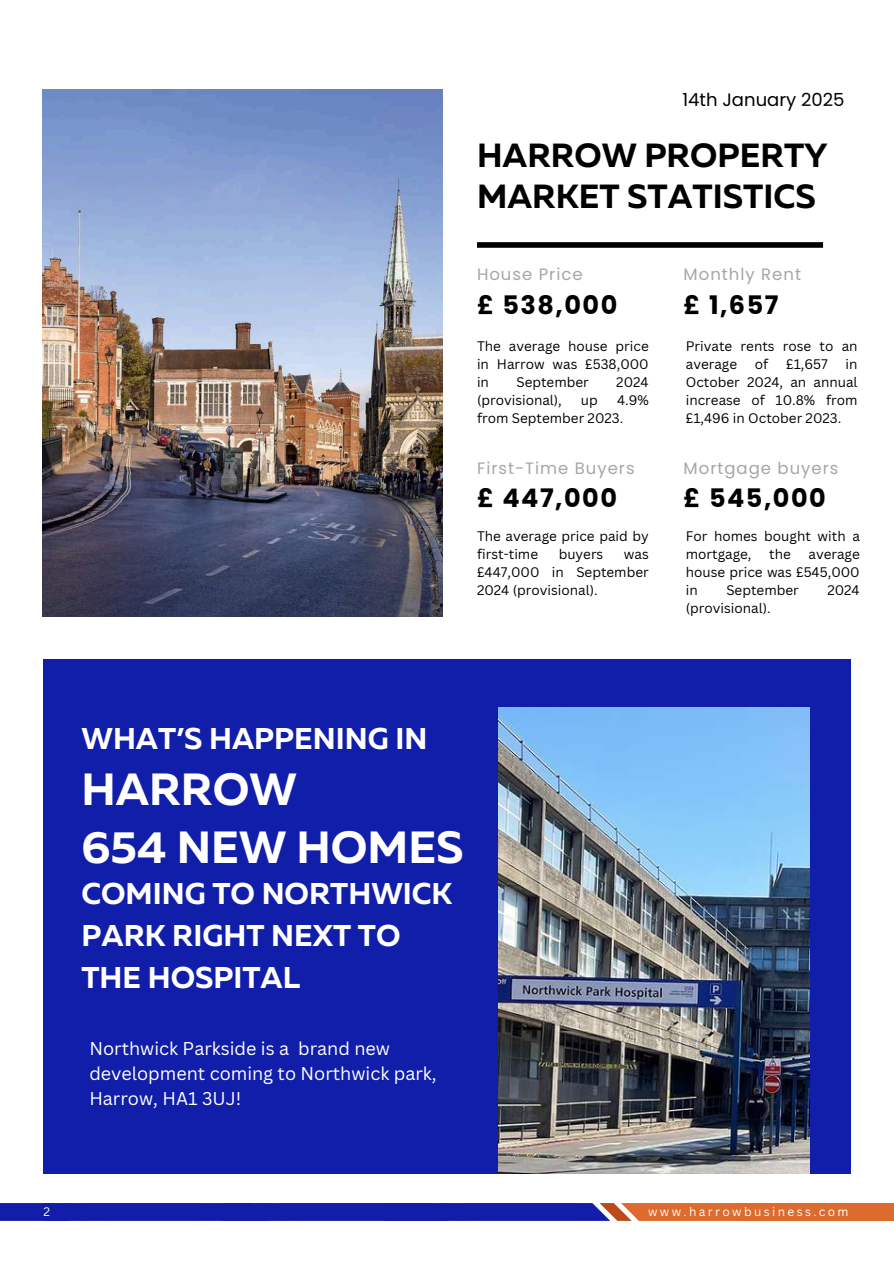
<style>
.page{position:relative;width:894px;height:1264px;background:#fff}
.page>*{position:absolute;margin:0;border:0;box-sizing:border-box;transform-origin:0 0}
.t1{font:700 45px/57.3px "Muller";color:#fff}
.t2{font:700 33.45px/40.5px "Muller";color:#000}
.t3{font:700 30px/41.7px "Muller";color:#fff}
.t4{font:700 25.5px "Poppins";letter-spacing:.06em;color:#000}
.t5{font:18px/24.8px "Canva Sans";color:#fff}
.t6{font:18px "Poppins";color:#000}
.t7{font:16.5px "Poppins";letter-spacing:.06em;color:#a6a6a6}
.t8{font:13.5px/18px "Canva Sans";color:#000;text-align:justify}
.t9{font:12px "Canva Sans";letter-spacing:.195em;color:#fff}
</style>
<div class="page">
<svg style="left:0;top:1203px;width:738px;height:17px;background:#382e95"></svg>
<div style="left:738px;top:1202px;width:155px;height:18px;background:#dd6b2d"></div>
<img style="left:43px;top:89px;width:399px;height:527px">
<div style="left:43px;top:659px;width:807px;height:515px;background:#101ea9"></div>
<div style="left:477px;top:242px;width:345px;height:6px;background:#000"></div>
<img style="left:498px;top:707px;width:310px;height:466px">
<h3 class="t6" style="left:682px;top:87px;width:163px">14th January 2025</h3>
<h2 class="t2" style="left:477px;top:138px;width:352px">HARROW PROPERTY<br>MARKET STATISTICS</h2>
<p class="t7" style="left:477px;top:263px;width:107px">House Price</p>
<p class="t7" style="left:683px;top:263px;width:119px">Monthly Rent</p>
<h3 class="t4" style="left:477px;top:287px;width:142px">£ 538,000</h3>
<h3 class="t4" style="left:683px;top:287px;width:96px">£ 1,657</h3>
<p class="t8" style="left:477px;top:336px;width:173px">The average house price in Harrow was £538,000 in</p>
<p class="t8" style="left:516px;top:372px;width:74px">September</p>
<p class="t8" style="left:616px;top:372px;width:34px">2024</p>
<p class="t8" style="left:477px;top:390px;width:86px">(provisional),</p>
<p class="t8" style="left:580px;top:390px;width:18px">up</p>
<p class="t8" style="left:477px;top:390px;width:173px;text-indent:140px">4.9% from September 2023.</p>
<p class="t8" style="left:685px;top:336px;width:173px">Private rents rose to an average</p>
<p class="t8" style="left:754px;top:354px;width:15px">of</p>
<p class="t8" style="left:786px;top:354px;width:43px">£1,657</p>
<p class="t8" style="left:685px;top:354px;width:173px;text-indent:160px">in October 2024, an annual increase of 10.8% from £1,496 in October 2023.</p>
<p class="t7" style="left:477px;top:456px;width:159px">First-Time Buyers</p>
<p class="t7" style="left:683px;top:456px;width:156px">Mortgage buyers</p>
<h3 class="t4" style="left:477px;top:480px;width:141px">£ 447,000</h3>
<h3 class="t4" style="left:683px;top:480px;width:144px">£ 545,000</h3>
<p class="t8" style="left:477px;top:527px;width:173px">The average price paid by first-time</p>
<p class="t8" style="left:558px;top:545px;width:46px">buyers</p>
<p class="t8" style="left:477px;top:545px;width:173px;text-indent:147px">was £447,000 in September 2024 (provisional).</p>
<p class="t8" style="left:685px;top:527px;width:175px">For homes bought with a mortgage,</p>
<p class="t8" style="left:769px;top:545px;width:23px">the</p>
<p class="t8" style="left:685px;top:545px;width:175px;text-indent:123px">average house price was £545,000 in</p>
<p class="t8" style="left:726px;top:581px;width:74px">September</p>
<p class="t8" style="left:827px;top:581px;width:34px">2024</p>
<p class="t8" style="left:685px;top:599px;width:86px">(provisional).</p>
<h3 class="t3" style="left:81px;top:720px;width:347px">WHAT’S HAPPENING IN</h3>
<h1 class="t1" style="left:81px;top:764px;width:383px">HARROW<br>654 NEW HOMES</h1>
<h3 class="t3" style="left:81px;top:875px;width:372px">COMING TO NORTHWICK<br>PARK RIGHT NEXT TO<br>THE HOSPITAL</h3>
<h3 class="t5" style="left:89px;top:1035px;width:349px">Northwick Parkside is a brand new development coming to Northwick park,<br>Harrow, HA1 3UJ!</h3>
<p class="t9" style="left:43px;top:1203px;width:8px">2</p>
<p class="t9" style="left:648px;top:1203px;width:202px">www.harrowbusiness.com</p>
</div>
